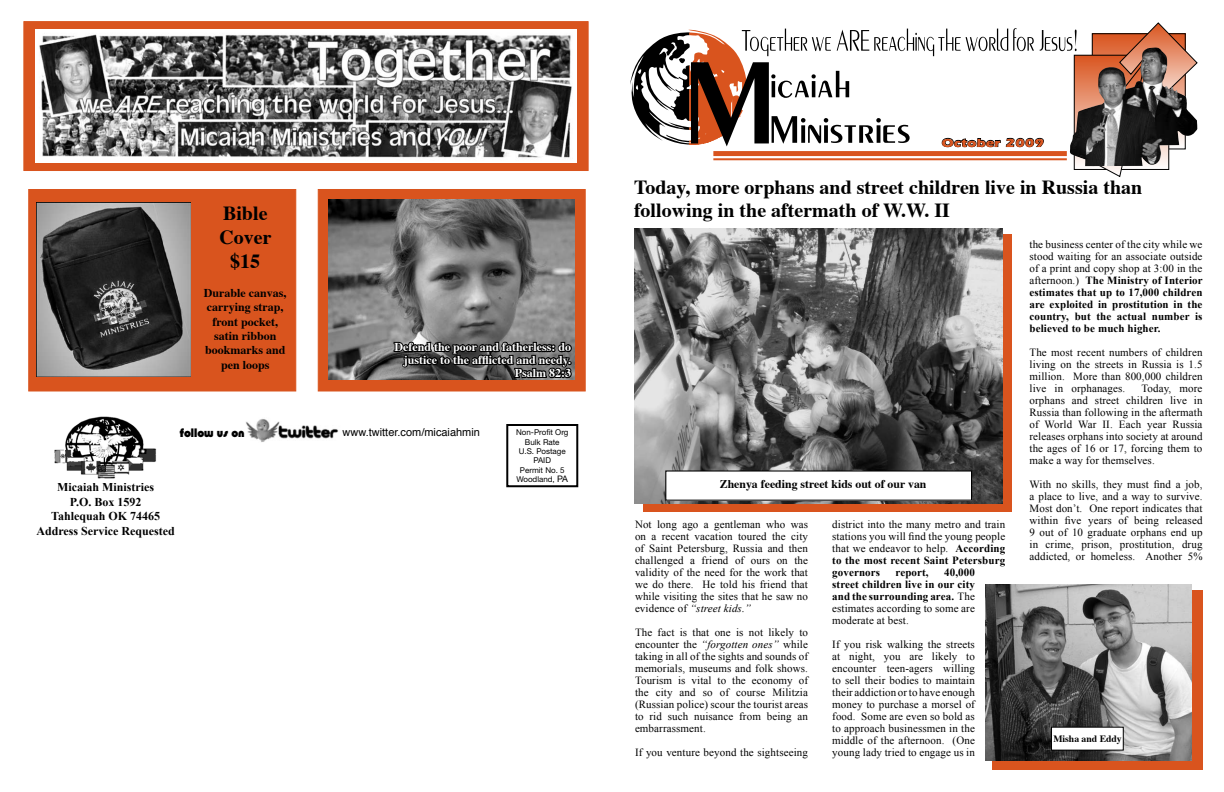
<style>
.page{position:relative;width:1224px;height:792px;background:#fff}
.page>*{position:absolute;margin:0;border:0;box-sizing:border-box;transform-origin:0 0}
.t1{font:700 20px/24px "Times";color:#000}
.t2{font:700 12px/14.4px "Times";color:#000;text-align:center}
.t3{font:700 12px/13px "Times";color:#fff;text-align:right}
.t4{font:700 12px/14.4px "Times New Roman";color:#000;text-align:center}
.t5{font:700 12px "Itc Eras";letter-spacing:.02em;color:#d9541e;scale:1.15 1}
.t6{font:900 12px "Blippo BT";color:#000}
.t7{font:700 11.8px "Times";color:#000}
.t8{font:11px/12px "Times New Roman";letter-spacing:.01em;color:#000;text-align:justify}
.t9{font:700 11px/12px "Times New Roman";letter-spacing:.01em;color:#000;text-align:justify}
.t10{font:11px "Helvetica";color:#000}
.t11{font:700 9.7px "Times";color:#000}
.t12{font:8px/9.3px "Helvetica Neue";color:#000;text-align:center}
.s1{font-size:9px}
.s2{font-style:italic}
.s3{font-weight:700}
.s4{font-weight:400}
</style>
<div class="page">
<div style="left:506px;top:424px;width:72px;height:63px;border:2px solid #000"></div>
<img style="left:54px;top:416px;width:103px;height:63px">
<svg style="left:24px;top:21px;width:564px;height:150px;background:#dd6636"></svg>
<div style="left:25px;top:22px;width:562px;height:148px;border:1px solid #d9541e"></div>
<img style="left:35px;top:30px;width:542px;height:132px">
<svg style="left:630px;top:22px;width:568px;height:155px"></svg>
<img style="left:1070px;top:48px;width:127px;height:119px">
<div style="left:713px;top:151px;width:354px;height:5px;background:#d9541e"></div>
<hr style="left:713px;top:158px;width:354px;height:2px;background:#d9541e">
<div style="left:318px;top:189px;width:268px;height:203px;background:#d9541e;border:1px solid #d9541e"></div>
<div style="left:643px;top:234px;width:368px;height:278px;background:#d9541e"></div>
<img style="left:634px;top:228px;width:369px;height:275px">
<div style="left:666px;top:471px;width:306px;height:29px;background:#fff"></div>
<div style="left:665px;top:470px;width:307px;height:31px;border:1px solid #000"></div>
<div style="left:28px;top:189px;width:268px;height:203px;background:#d9541e;border:1px solid #d9541e"></div>
<img style="left:37px;top:203px;width:154px;height:174px">
<img style="left:329px;top:199px;width:245px;height:180px">
<svg style="left:392px;top:340px;width:181px;height:52px"></svg>
<img style="left:246px;top:419px;width:93px;height:23px">
<div style="left:992px;top:590px;width:211px;height:180px;background:#d9541e"></div>
<img style="left:986px;top:584px;width:206px;height:176px">
<div style="left:1052px;top:727px;width:71px;height:23px;background:#fff"></div>
<div style="left:1051px;top:727px;width:73px;height:24px;border:1px solid #000"></div>
<h1 class="t1" style="left:219px;top:199px;width:54px;text-align:center">Bible<br>Cover $15</h1>
<p class="t2" style="left:204px;top:284px;width:84px">Durable canvas, carrying strap, front pocket, satin ribbon bookmarks and pen loops</p>
<p class="t3" style="left:394px;top:339px;width:178px">Defend the poor and fatherless: do justice to the afflicted and needy.<br>Psalm 82:3</p>
<p class="t6" style="left:180px;top:425px;width:66px">follow us on</p>
<p class="t10" style="left:342px;top:423px;width:139px">www.twitter.com/micaiahmin</p>
<p class="t4" style="left:36px;top:480px;width:140px">Micaiah Ministries<br>P.O. Box 1592<br>Tahlequah OK 74465<br>Address Service Requested</p>
<p class="t12" style="left:516px;top:428px;width:54px">Non-Profit Org<br>Bulk Rate<br>U.S. Postage<br>PAID<br>Permit No. 5<br>Woodland, <span class="s1">PA</span></p>
<p class="t5" style="left:941px;top:136px;width:91px">October 2009</p>
<h1 class="t1" style="left:634px;top:174px;width:510px;line-height:23px">Today, more orphans and street children live in Russia than following in the aftermath of W.W. II</h1>
<p class="t7" style="left:720px;top:473px;width:208px">Zhenya feeding street kids out of our van</p>
<p class="t8" style="left:635px;top:518px;width:175px">Not long ago a gentleman who was on a recent vacation toured the city of Saint Petersburg, Russia and then challenged a friend of ours on the validity of the need for the work that we do there. He told his friend that while visiting the sites that he saw no evidence of <span class="s2">“street kids.”</span></p>
<p class="t8" style="left:635px;top:626px;width:175px">The fact is that one is not likely to encounter the <span class="s2">“forgotten ones”</span> while taking in all of the sights and sounds of memorials, museums and folk shows.<br>Tourism is vital to the economy of the city and so of course Militzia (Russian police) scour the tourist areas to rid such nuisance from being an embarrassment.</p>
<p class="t8" style="left:635px;top:746px;width:175px">If you venture beyond the sightseeing</p>
<p class="t8" style="left:832px;top:518px;width:175px">district into the many metro and train stations you will find the young people that we endeavor to help. <span class="s3">According to the most recent Saint Petersburg governors</span></p>
<p class="t9" style="left:832px;top:567px;width:144px;text-indent:112px">40,000 street children live in our city and the surrounding area. <span class="s4">The estimates according to some are moderate at best.</span></p>
<p class="t8" style="left:832px;top:638px;width:144px">If you risk walking the streets at night, you are likely to encounter teen-agers willing to sell their bodies to maintain their addiction or to have enough money to purchase a morsel of food. Some are even so bold as to approach businessmen in the middle of the afternoon. (One young lady tried to engage us in</p>
<p class="t9" style="left:896px;top:567px;width:35px">report,</p>
<p class="t9" style="left:1030px;top:238px;width:175px"><span class="s4">the business center of the city while we stood waiting for an associate outside of a print and copy shop at 3:00 in the afternoon.)</span> The Ministry of Interior estimates that up to 17,000 children are exploited in prostitution in the country, but the actual number is believed to be much higher.</p>
<p class="t8" style="left:1030px;top:346px;width:175px">The most recent numbers of children living on the streets in Russia is 1.5 million. More than 800,000 children live in orphanages.</p>
<p class="t8" style="left:1030px;top:382px;width:175px;text-indent:112px">Today, more orphans and street children live in Russia than following in the aftermath of World War II. Each year Russia releases orphans into society at around the ages of 16 or 17, forcing them to make a way for themselves.</p>
<p class="t8" style="left:1030px;top:478px;width:175px">With no skills, they must find a job, a place to live, and a way to survive.<br>Most don’t. One report indicates that within five years of being released 9 out of 10 graduate orphans end up in crime, prison, prostitution, drug addicted, or homeless. Another 5%</p>
<p class="t11" style="left:1053px;top:729px;width:70px">Misha and Eddy</p>
</div>
